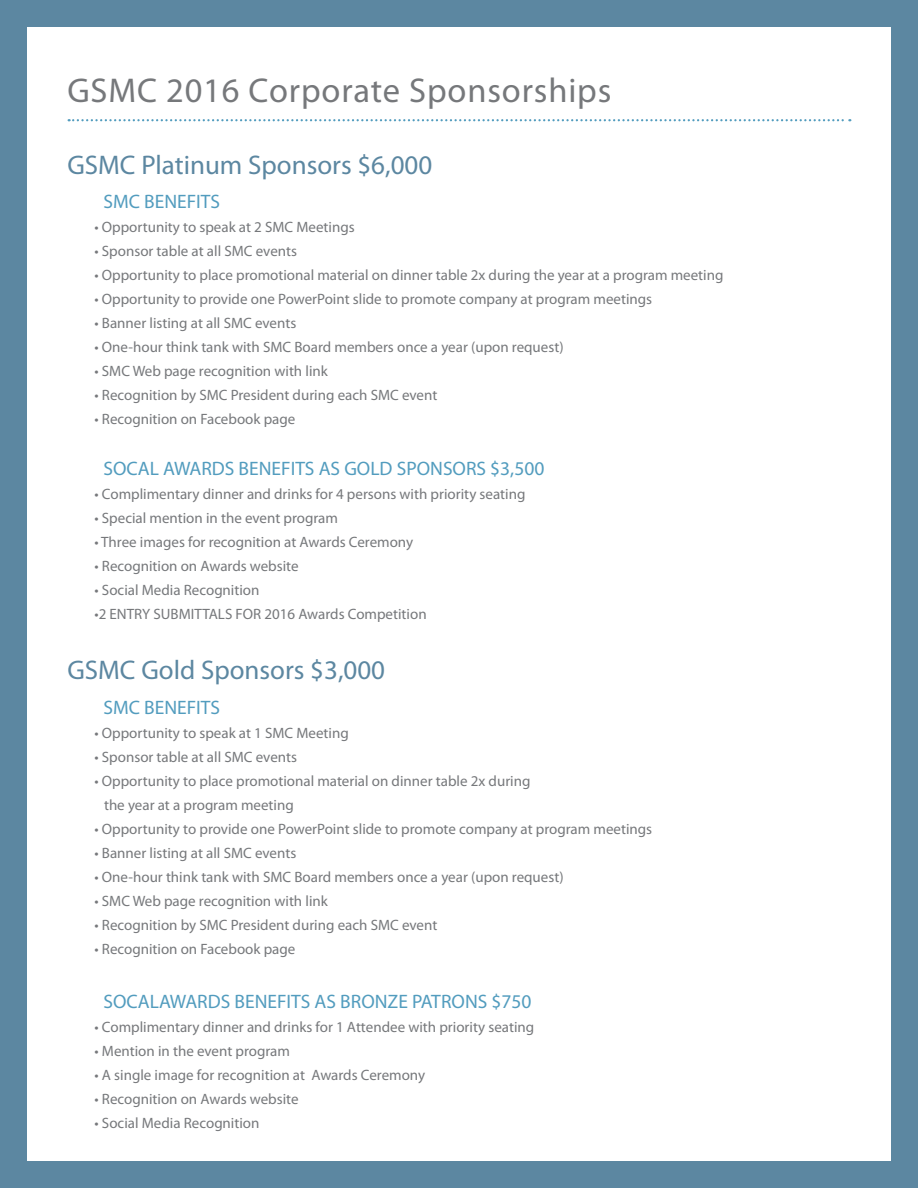
<style>
.page{position:relative;width:918px;height:1188px;background:#5c87a1}
.page>*{position:absolute;margin:0;border:0;box-sizing:border-box;transform-origin:0 0}
.t1{font:34.5px "Myriad Pro";letter-spacing:.025em;color:#76787b}
.t2{font:27px "Myriad Pro";color:#5c87a1}
.t3{font:19.5px "Myriad Pro";color:#529cbe}
.t4{font:15px/24px "Myriad Pro";color:#76787b}
</style>
<div class="page">
<div style="left:27px;top:27px;width:864px;height:1134px;background:#fff"></div>
<svg style="left:69px;top:119px;width:781px;height:2px"></svg>
<p class="t1" style="left:68px;top:69px;width:545px">GSMC 2016 Corporate Sponsorships</p>
<p class="t2" style="left:68px;top:148px;width:366px">GSMC Platinum Sponsors $6,000</p>
<p class="t3" style="left:103px;top:189px;width:118px">SMC BENEFITS</p>
<p class="t4" style="left:94px;top:215px;width:262px">• Opportunity to speak at 2 SMC Meetings</p>
<p class="t4" style="left:94px;top:239px;width:204px">• Sponsor table at all SMC events</p>
<p class="t4" style="left:94px;top:263px;width:630px">• Opportunity to place promotional material on dinner table 2x during the year at a program meeting</p>
<p class="t4" style="left:94px;top:287px;width:559px">• Opportunity to provide one PowerPoint slide to promote company at program meetings</p>
<p class="t4" style="left:94px;top:311px;width:203px">• Banner listing at all SMC events</p>
<p class="t4" style="left:94px;top:335px;width:471px">• One-hour think tank with SMC Board members once a year (upon request)</p>
<p class="t4" style="left:94px;top:359px;width:235px">• SMC Web page recognition with link</p>
<p class="t4" style="left:94px;top:383px;width:344px">• Recognition by SMC President during each SMC event</p>
<p class="t4" style="left:94px;top:407px;width:202px">• Recognition on Facebook page</p>
<p class="t3" style="left:103px;top:456px;width:442px">SOCAL AWARDS BENEFITS AS GOLD SPONSORS $3,500</p>
<p class="t4" style="left:94px;top:482px;width:432px">• Complimentary dinner and drinks for 4 persons with priority seating</p>
<p class="t4" style="left:94px;top:506px;width:245px">• Special mention in the event program</p>
<p class="t4" style="left:94px;top:530px;width:320px">• Three images for recognition at Awards Ceremony</p>
<p class="t4" style="left:94px;top:554px;width:206px">• Recognition on Awards website</p>
<p class="t4" style="left:94px;top:578px;width:167px">• Social Media Recognition</p>
<p class="t4" style="left:94px;top:602px;width:334px">•2 ENTRY SUBMITTALS FOR 2016 Awards Competition</p>
<p class="t2" style="left:68px;top:654px;width:319px">GSMC Gold Sponsors $3,000</p>
<p class="t3" style="left:103px;top:695px;width:118px">SMC BENEFITS</p>
<p class="t4" style="left:94px;top:720px;width:256px">• Opportunity to speak at 1 SMC Meeting</p>
<p class="t4" style="left:94px;top:744px;width:204px">• Sponsor table at all SMC events</p>
<p class="t4" style="left:104px;top:768px;width:428px;text-indent:-10px">• Opportunity to place promotional material on dinner table 2x during the year at a program meeting</p>
<p class="t4" style="left:94px;top:816px;width:559px">• Opportunity to provide one PowerPoint slide to promote company at program meetings</p>
<p class="t4" style="left:94px;top:840px;width:203px">• Banner listing at all SMC events</p>
<p class="t4" style="left:94px;top:864px;width:471px">• One-hour think tank with SMC Board members once a year (upon request)</p>
<p class="t4" style="left:94px;top:888px;width:235px">• SMC Web page recognition with link</p>
<p class="t4" style="left:94px;top:912px;width:344px">• Recognition by SMC President during each SMC event</p>
<p class="t4" style="left:94px;top:936px;width:202px">• Recognition on Facebook page</p>
<p class="t3" style="left:103px;top:989px;width:430px">SOCALAWARDS BENEFITS AS BRONZE PATRONS $750</p>
<p class="t4" style="left:94px;top:1014px;width:441px">• Complimentary dinner and drinks for 1 Attendee with priority seating</p>
<p class="t4" style="left:94px;top:1038px;width:197px">• Mention in the event program</p>
<p class="t4" style="left:94px;top:1062px;width:332px">• A single image for recognition at Awards Ceremony</p>
<p class="t4" style="left:94px;top:1086px;width:206px">• Recognition on Awards website</p>
<p class="t4" style="left:94px;top:1110px;width:167px">• Social Media Recognition</p>
</div>
